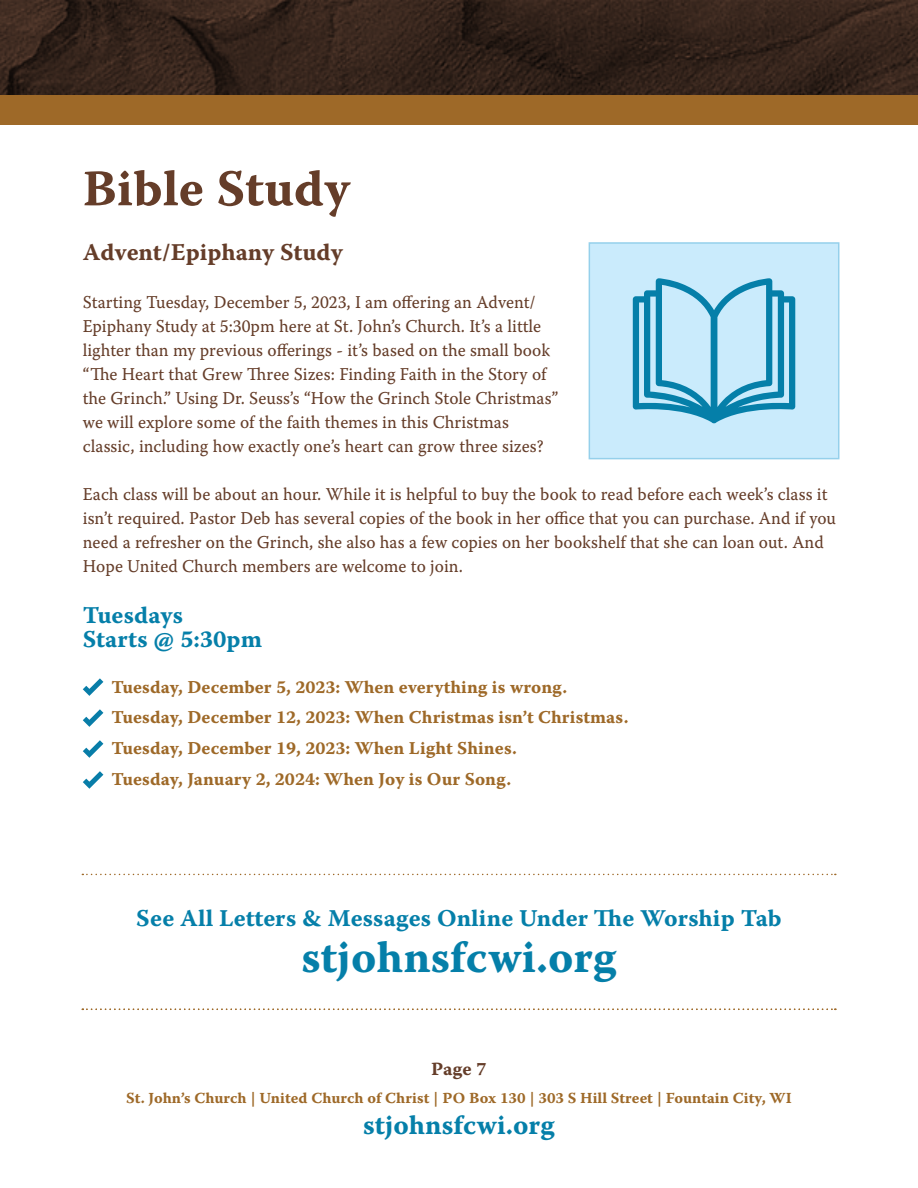
<style>
.page{position:relative;width:918px;height:1188px;background:#fff}
.page>*{position:absolute;margin:0;border:0;box-sizing:border-box;transform-origin:0 0}
.t1{font:51px "Warnock Pro Bold Capt";color:#653d29}
.t2{font:45px "Warnock Pro Bold Capt";color:#057fa9}
.t3{font:27.3px "Warnock Pro Bold Capt";color:#057fa9}
.t4{font:24px/24px "Warnock Pro Bold Capt";color:#057fa9}
.t5{font:24px "Warnock Pro Bold Capt";color:#653d29}
.t6{font:18.6px "Warnock Pro Bold Capt";color:#653d29}
.t7{font:18px/24px "Warnock Pro Capt";color:#653d29;scale:.95 1}
.t8{font:18px "Warnock Pro Bold Capt";color:#9e6928}
.t9{font:15.3px "Warnock Pro Bold Capt";color:#9e6928}
</style>
<div class="page">
<img style="left:0;top:0;width:918px;height:96px">
<div style="left:0;top:96px;width:918px;height:30px;background:#9e6928"></div>
<svg style="left:82px;top:1009px;width:754px;height:1px"></svg>
<svg style="left:82px;top:874px;width:754px;height:1px"></svg>
<div style="left:589px;top:242px;width:250px;height:217px;background:#caebfc;border:2px solid #95d0eb"></div>
<svg style="left:82px;top:678px;width:22px;height:111px"></svg>
<svg style="left:633px;top:278px;width:162px;height:145px"></svg>
<p class="t1" style="left:82px;top:158px;width:269px">Bible Study</p>
<p class="t5" style="left:83px;top:238px;width:262px">Advent/Epiphany Study</p>
<p class="t7" style="left:83px;top:290px;width:502px">Starting Tuesday, December 5, 2023, I am offering an Advent/ Epiphany Study at 5:30pm here at St. John’s Church. It’s a little lighter than my previous offerings - it’s based on the small book “The Heart that Grew Three Sizes: Finding Faith in the Story of the Grinch.” Using Dr. Seuss’s “How the Grinch Stole Christmas” we will explore some of the faith themes in this Christmas classic, including how exactly one’s heart can grow three sizes?</p>
<p class="t7" style="left:83px;top:482px;width:794px">Each class will be about an hour. While it is helpful to buy the book to read before each week’s class it isn’t required. Pastor Deb has several copies of the book in her office that you can purchase. And if you need a refresher on the Grinch, she also has a few copies on her bookshelf that she can loan out. And Hope United Church members are welcome to join.</p>
<p class="t4" style="left:83px;top:603px;width:181px">Tuesdays<br>Starts @ 5:30pm</p>
<p class="t8" style="left:112px;top:676px;width:457px">Tuesday, December 5, 2023: When everything is wrong.</p>
<p class="t8" style="left:112px;top:707px;width:518px">Tuesday, December 12, 2023: When Christmas isn’t Christmas.</p>
<p class="t8" style="left:112px;top:738px;width:407px">Tuesday, December 19, 2023: When Light Shines.</p>
<p class="t8" style="left:112px;top:769px;width:401px">Tuesday, January 2, 2024: When Joy is Our Song.</p>
<p class="t4" style="left:136px;top:905px;width:647px">See All Letters &amp; Messages Online Under The Worship Tab</p>
<p class="t2" style="left:301px;top:930px;width:317px">stjohnsfcwi.org</p>
<p class="t6" style="left:431px;top:1058px;width:57px">Page 7</p>
<p class="t9" style="left:126px;top:1089px;width:667px">St. John’s Church | United Church of Christ | PO Box 130 | 303 S Hill Street | Fountain City, WI</p>
<p class="t3" style="left:363px;top:1108px;width:193px">stjohnsfcwi.org</p>
</div>
